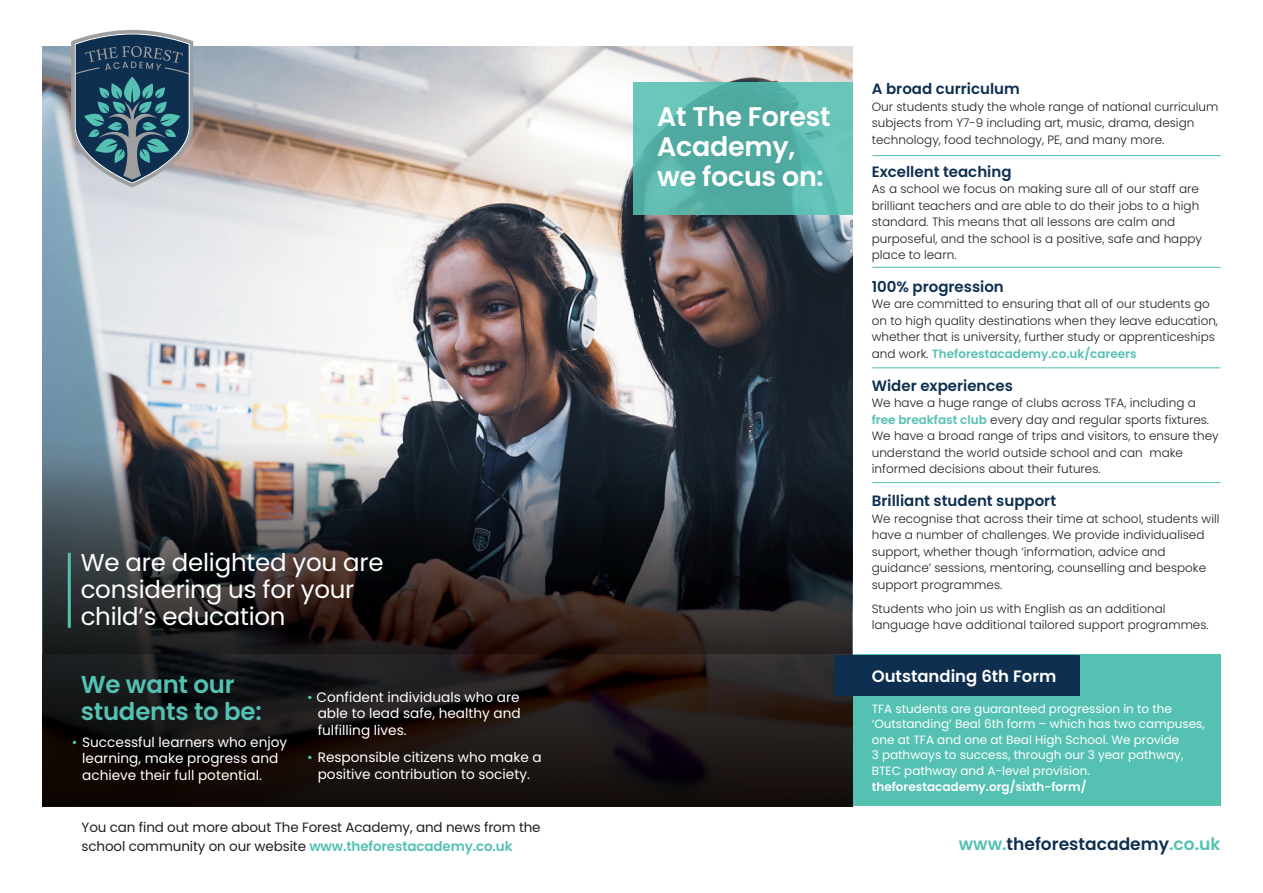
<style>
.page{position:relative;width:1263px;height:893px;background:#fff}
.page>*{position:absolute;margin:0;border:0;box-sizing:border-box;transform-origin:0 0}
.t1{font:600 26.85px/29.5px "Poppins";letter-spacing:-.01em;color:#fff}
.t2{font:24.45px/26.8px "Poppins";letter-spacing:-.01em;color:#fff}
.t3{font:600 24.45px/26.8px "Poppins";letter-spacing:-.01em;color:#54c1b3}
.t4{font:600 17.1px "Poppins";color:#0f2f50}
.t5{font:600 16.5px "Poppins";color:#fff}
.t6{font:600 15px "Poppins";color:#0f2f50}
.t7{font:13.65px/16.8px "Poppins";color:#fff}
.t8{font:13.5px/18.9px "Poppins";letter-spacing:-.01em;color:#231f20}
.t9{font:300 12px/16.5px "Poppins";color:#231f20}
.t10{font:12px/15.6px "Poppins";color:#fff}
.t11{font:600 12px "Poppins";color:#fff}
.s1{color:#54c1b3}
.s2{font-weight:600;color:#54c1b3}
</style>
<div class="page">
<img style="left:42px;top:47px;width:811px;height:391px">
<img style="left:42px;top:438px;width:811px;height:367px">
<svg style="left:43px;top:655px;width:810px;height:151px;background:#191312"></svg>
<div style="left:853px;top:655px;width:367px;height:151px;background:#54c1b3"></div>
<img style="left:634px;top:82px;width:219px;height:132px">
<hr style="left:872px;top:155px;width:348px;height:1px;background:#54c1b3">
<hr style="left:872px;top:267px;width:348px;height:1px;background:#54c1b3">
<hr style="left:872px;top:367px;width:348px;height:1px;background:#54c1b3">
<hr style="left:872px;top:482px;width:348px;height:1px;background:#54c1b3">
<div style="left:834px;top:655px;width:245px;height:40px;background:#0f2f50"></div>
<svg style="left:71px;top:30px;width:122px;height:157px;background:#506e7f"></svg>
<hr style="left:68px;top:553px;width:3px;height:75px;background:#54c1b3">
<h2 class="t2" style="left:81px;top:549px;width:304px">We are delighted you are considering us for your child’s education</h2>
<h2 class="t3" style="left:81px;top:671px;width:183px">We want our students to be:</h2>
<p class="t7" style="left:82px;top:734px;width:207px;text-indent:-10px"><span class="s1">•</span> Successful learners who enjoy learning, make progress and achieve their full potential.</p>
<p class="t7" style="left:318px;top:689px;width:205px;text-align:justify;text-indent:-10px"><span class="s1">•</span> Confident individuals who are able to lead safe, healthy and fulfilling lives.</p>
<p class="t7" style="left:307px;top:749px;width:236px;text-align:center"><span class="s1">•</span> Responsible citizens who make a positive contribution to society.</p>
<p class="t8" style="left:82px;top:818px;width:461px">You can find out more about The Forest Academy, and news from the school community on our website <span class="s2">www.theforestacademy.co.uk</span></p>
<h1 class="t1" style="left:657px;top:102px;width:175px">At The Forest<br>Academy, we focus on:</h1>
<p class="t6" style="left:872px;top:80px;width:150px">A broad curriculum</p>
<p class="t9" style="left:872px;top:98px;width:348px">Our students study the whole range of national curriculum subjects from Y7-9 including art, music, drama, design technology, food technology, PE, and many more.</p>
<p class="t6" style="left:872px;top:163px;width:141px">Excellent teaching</p>
<p class="t9" style="left:872px;top:181px;width:332px">As a school we focus on making sure all of our staff are brilliant teachers and are able to do their jobs to a high standard. This means that all lessons are calm and purposeful, and the school is a positive, safe and happy place to learn.</p>
<p class="t6" style="left:872px;top:278px;width:134px">100% progression</p>
<p class="t9" style="left:872px;top:296px;width:348px">We are committed to ensuring that all of our students go on to high quality destinations when they leave education, whether that is university, further study or apprenticeships and work. <span class="s2">Theforestacademy.co.uk/careers</span></p>
<p class="t6" style="left:872px;top:377px;width:143px">Wider experiences</p>
<p class="t9" style="left:872px;top:395px;width:348px">We have a huge range of clubs across TFA, including a <span class="s2">free breakfast club</span> every day and regular sports fixtures.<br>We have a broad range of trips and visitors, to ensure they understand the world outside school and can make informed decisions about their futures.</p>
<p class="t6" style="left:872px;top:492px;width:186px">Brilliant student support</p>
<p class="t9" style="left:872px;top:510px;width:349px">We recognise that across their time at school, students will have a number of challenges. We provide individualised support, whether though ‘information, advice and guidance’ sessions, mentoring, counselling and bespoke support programmes.</p>
<p class="t9" style="left:872px;top:600px;width:338px">Students who join us with English as an additional language have additional tailored support programmes.</p>
<h3 class="t5" style="left:872px;top:666px;width:186px">Outstanding 6th Form</h3>
<p class="t10" style="left:872px;top:701px;width:335px">TFA students are guaranteed progression in to the ‘Outstanding’ Beal 6th form – which has two campuses, one at TFA and one at Beal High School. We provide<br>3 pathways to success, through our 3 year pathway, BTEC pathway and A-level provision.</p>
<p class="t11" style="left:872px;top:779px;width:216px">theforestacademy.org/sixth-form/</p>
<h3 class="t4" style="left:959px;top:834px;width:263px"><span class="s1">www.</span>theforestacademy<span class="s1">.co.uk</span></h3>
</div>
